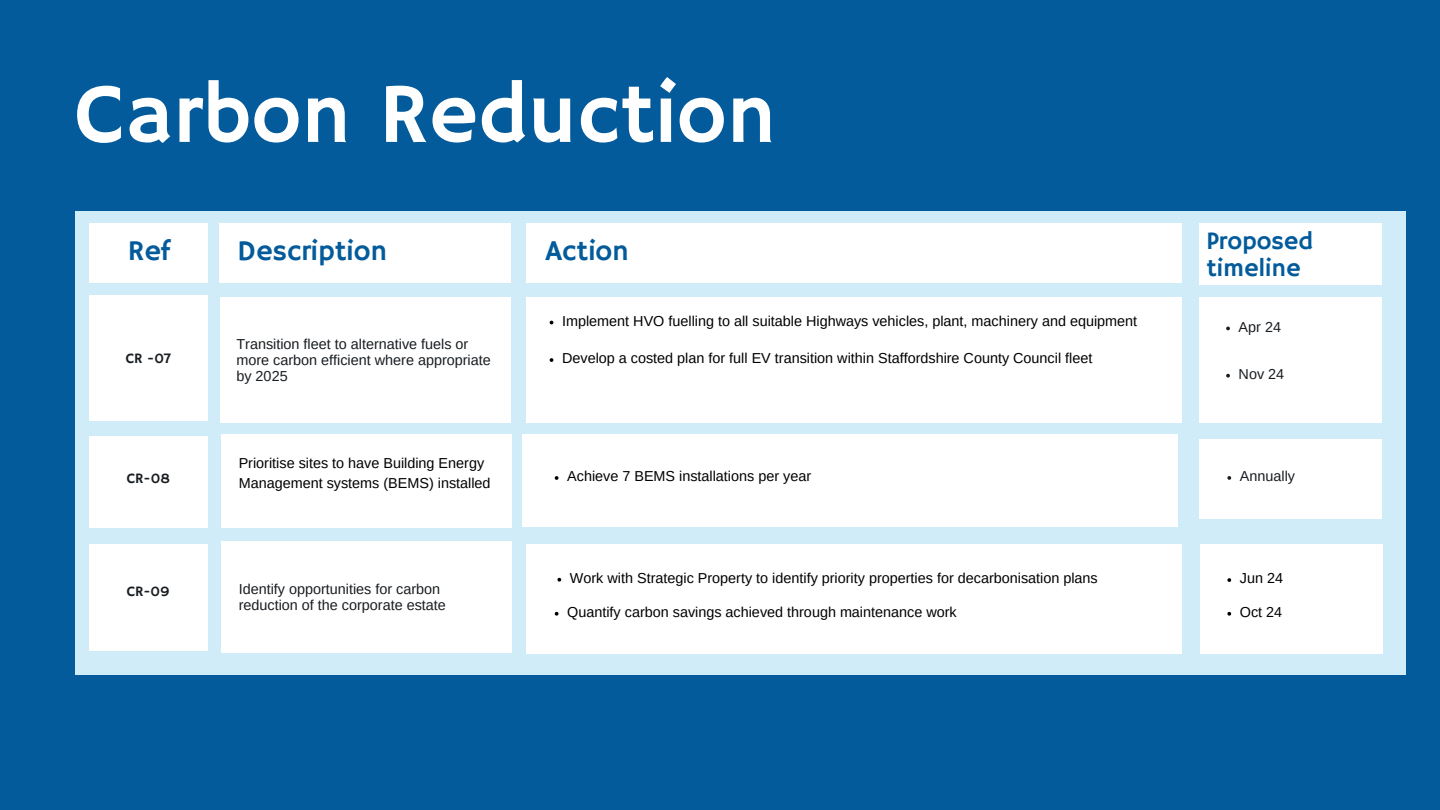
<style>
.page{position:relative;width:1440px;height:810px;background:#035b9b}
.page>*{position:absolute;margin:0;border:0;box-sizing:border-box;transform-origin:0 0}
.t1{font:85px "Hammersmith One";color:#fff}
.t2{font:28.6px "Hammersmith One";color:#035b9b}
.t3{font:25.2px/27.4px "Hammersmith One";color:#035b9b}
.t4{font:14.4px/19.5px "Arimo";color:#000}
.t5{font:14.4px/15.8px "Arimo";color:#181d21}
.t6{font:14.4px "Hammersmith One";color:#181d21}
</style>
<div class="page">
<div style="left:75px;top:211px;width:1331px;height:464px;background:#d0ecf8"></div>
<div style="left:89px;top:223px;width:119px;height:59px;background:#fff"></div>
<div style="left:219px;top:223px;width:291px;height:59px;background:#fff"></div>
<div style="left:526px;top:223px;width:655px;height:59px;background:#fff"></div>
<div style="left:89px;top:295px;width:119px;height:125px;background:#fff"></div>
<div style="left:220px;top:297px;width:290px;height:126px;background:#fff"></div>
<div style="left:526px;top:297px;width:655px;height:126px;background:#fff"></div>
<div style="left:89px;top:436px;width:119px;height:91px;background:#fff"></div>
<div style="left:526px;top:544px;width:655px;height:109px;background:#fff"></div>
<div style="left:222px;top:542px;width:290px;height:111px;background:#fff"></div>
<div style="left:89px;top:544px;width:119px;height:106px;background:#fff"></div>
<div style="left:1199px;top:223px;width:183px;height:62px;background:#fff"></div>
<div style="left:1199px;top:297px;width:183px;height:126px;background:#fff"></div>
<div style="left:1199px;top:439px;width:183px;height:80px;background:#fff"></div>
<div style="left:1200px;top:544px;width:183px;height:109px;background:#fff"></div>
<svg style="left:1226px;top:327px;width:4px;height:3px"></svg>
<svg style="left:1226px;top:374px;width:4px;height:4px"></svg>
<svg style="left:1227px;top:476px;width:4px;height:4px"></svg>
<svg style="left:550px;top:358px;width:3px;height:4px"></svg>
<div style="left:222px;top:434px;width:290px;height:93px;background:#fff"></div>
<div style="left:523px;top:434px;width:655px;height:92px;background:#fff"></div>
<svg style="left:555px;top:476px;width:4px;height:4px"></svg>
<svg style="left:557px;top:578px;width:4px;height:4px"></svg>
<svg style="left:555px;top:612px;width:4px;height:4px"></svg>
<svg style="left:1227px;top:578px;width:4px;height:4px"></svg>
<svg style="left:1227px;top:612px;width:4px;height:4px"></svg>
<p class="t1" style="left:75px;top:65px;width:703px">Carbon Reduction</p>
<p class="t2" style="left:128px;top:234px;width:44px">Ref</p>
<p class="t2" style="left:237px;top:234px;width:152px">Description</p>
<p class="t2" style="left:545px;top:234px;width:85px">Action</p>
<p class="t6" style="left:126px;top:350px;width:47px">CR -07</p>
<p class="t6" style="left:127px;top:470px;width:45px">CR-08</p>
<p class="t6" style="left:127px;top:583px;width:45px">CR-09</p>
<p class="t5" style="left:236px;top:336px;width:256px">Transition fleet to alternative fuels or more carbon efficient where appropriate by 2025</p>
<p class="t4" style="left:239px;top:454px;width:253px">Prioritise sites to have Building Energy<br>Management systems (BEMS) installed</p>
<p class="t5" style="left:239px;top:582px;width:209px">Identify opportunities for carbon reduction of the corporate estate</p>
<p class="t4" style="left:562px;top:311px;width:577px">Implement HVO fuelling to all suitable Highways vehicles, plant, machinery and equipment</p>
<p class="t4" style="left:562px;top:349px;width:532px">Develop a costed plan for full EV transition within Staffordshire County Council fleet</p>
<p class="t4" style="left:567px;top:467px;width:245px">Achieve 7 BEMS installations per year</p>
<p class="t4" style="left:570px;top:568px;width:529px">Work with Strategic Property to identify priority properties for decarbonisation plans</p>
<p class="t4" style="left:567px;top:602px;width:391px">Quantify carbon savings achieved through maintenance work</p>
<p class="t3" style="left:1206px;top:228px;width:108px">Proposed timeline</p>
<p class="t5" style="left:1239px;top:319px;width:44px">Apr 24</p>
<p class="t5" style="left:1239px;top:366px;width:47px">Nov 24</p>
<p class="t5" style="left:1240px;top:468px;width:57px">Annually</p>
<p class="t4" style="left:1240px;top:569px;width:45px">Jun 24</p>
<p class="t4" style="left:1240px;top:602px;width:44px">Oct 24</p>
</div>
